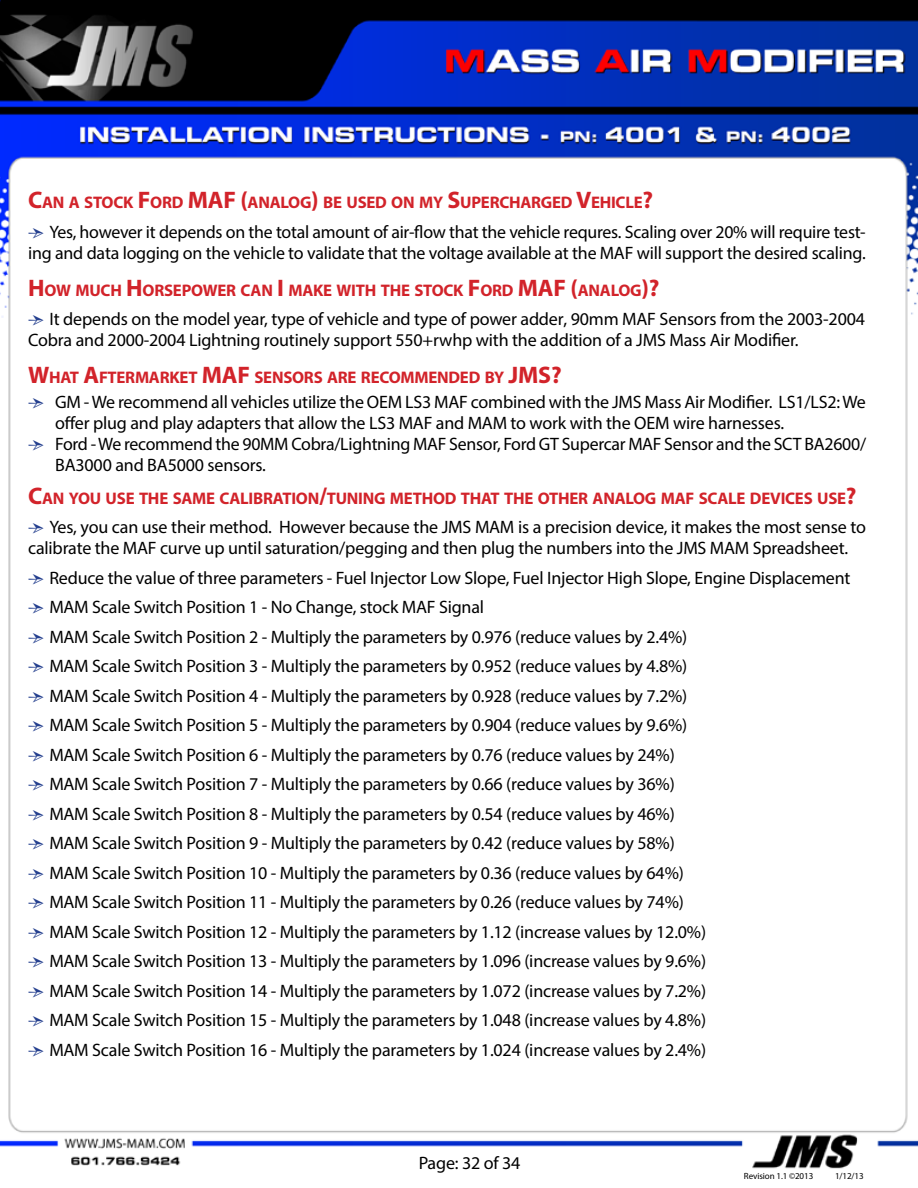
<style>
.page{position:relative;width:918px;height:1188px;background:#fff}
.page>*{position:absolute;margin:0;border:0;box-sizing:border-box;transform-origin:0 0}
.t1{font:18px/29.5px "Myriad Pro";letter-spacing:-.01em;color:#000}
.t2{font:700 16.8px "Myriad Pro";letter-spacing:-.015em;color:#d2232a}
.t3{font:9px "Myriad Pro";letter-spacing:-.01em;color:#000}
.s1{font-size:24px}
.s2{font-family:"Minion Pro";font-weight:600;color:#25408f}
</style>
<div class="page">
<img style="left:0;top:0;width:918px;height:1169px">
<p class="t2" style="left:28px;top:192px;width:627px"><span class="s1">C</span>AN A STOCK <span class="s1">F</span>ORD <span class="s1">MAF (</span>ANALOG<span class="s1">)</span> BE USED ON MY <span class="s1">S</span>UPERCHARGED <span class="s1">V</span>EHICLE<span class="s1">?</span></p>
<p class="t1" style="left:28px;top:221px;width:839px;line-height:21px"><span class="s2">Ӻ</span> Yes, however it depends on the total amount of air-flow that the vehicle requres. Scaling over 20% will require test&shy;ing and data logging on the vehicle to validate that the voltage available at the MAF will support the desired scaling.</p>
<p class="t2" style="left:28px;top:279px;width:633px"><span class="s1">H</span> OW MUCH <span class="s1">H</span> ORSEPOWER CAN <span class="s1">I</span> MAKE WITH THE STOCK <span class="s1">F</span>ORD <span class="s1">MAF (</span>ANALOG<span class="s1">)?</span></p>
<p class="t1" style="left:28px;top:308px;width:838px;line-height:21px"><span class="s2">Ӻ</span> It depends on the model year, type of vehicle and type of power adder, 90mm MAF Sensors from the 2003-2004<br>Cobra and 2000-2004 Lightning routinely support 550+rwhp with the addition of a JMS Mass Air Modifier.</p>
<p class="t2" style="left:28px;top:366px;width:535px"><span class="s1">W</span>HAT <span class="s1">A</span>FTERMARKET <span class="s1">MAF</span> SENSORS ARE RECOMMENDED BY <span class="s1">JMS?</span></p>
<p class="t1" style="left:28px;top:387px;width:839px"><span class="s2">Ӻ</span> GM - We recommend all vehicles utilize the OEM LS3 MAF combined with the JMS Mass Air Modifier. LS1/LS2: We</p>
<p class="t1" style="left:55px;top:408px;width:731px">offer plug and play adapters that allow the LS3 MAF and MAM to work with the OEM wire harnesses.</p>
<p class="t1" style="left:28px;top:429px;width:840px"><span class="s2">Ӻ</span> Ford - We recommend the 90MM Cobra/Lightning MAF Sensor, Ford GT Supercar MAF Sensor and the SCT BA2600/</p>
<p class="t1" style="left:55px;top:450px;width:212px">BA3000 and BA5000 sensors.</p>
<p class="t2" style="left:28px;top:487px;width:830px"><span class="s1">C</span>AN YOU USE THE SAME CALIBRATION<span class="s1">/</span>TUNING METHOD THAT THE OTHER ANALOG MAF SCALE DEVICES USE<span class="s1">?</span></p>
<p class="t1" style="left:28px;top:516px;width:839px;line-height:21px"><span class="s2">Ӻ</span> Yes, you can use their method. However because the JMS MAM is a precision device, it makes the most sense to calibrate the MAF curve up until saturation/pegging and then plug the numbers into the JMS MAM Spreadsheet.</p>
<p class="t1" style="left:28px;top:563px;width:824px"><span class="s2">Ӻ</span> Reduce the value of three parameters - Fuel Injector Low Slope, Fuel Injector High Slope, Engine Displacement <span class="s2">Ӻ</span> MAM Scale Switch Position 1 - No Change, stock MAF Signal<br><span class="s2">Ӻ</span> MAM Scale Switch Position 2 - Multiply the parameters by 0.976 (reduce values by 2.4%)<br><span class="s2">Ӻ</span> MAM Scale Switch Position 3 - Multiply the parameters by 0.952 (reduce values by 4.8%)<br><span class="s2">Ӻ</span> MAM Scale Switch Position 4 - Multiply the parameters by 0.928 (reduce values by 7.2%)<br><span class="s2">Ӻ</span> MAM Scale Switch Position 5 - Multiply the parameters by 0.904 (reduce values by 9.6%)<br><span class="s2">Ӻ</span> MAM Scale Switch Position 6 - Multiply the parameters by 0.76 (reduce values by 24%)<br><span class="s2">Ӻ</span> MAM Scale Switch Position 7 - Multiply the parameters by 0.66 (reduce values by 36%)<br><span class="s2">Ӻ</span> MAM Scale Switch Position 8 - Multiply the parameters by 0.54 (reduce values by 46%)<br><span class="s2">Ӻ</span> MAM Scale Switch Position 9 - Multiply the parameters by 0.42 (reduce values by 58%)<br><span class="s2">Ӻ</span> MAM Scale Switch Position 10 - Multiply the parameters by 0.36 (reduce values by 64%)<br><span class="s2">Ӻ</span> MAM Scale Switch Position 11 - Multiply the parameters by 0.26 (reduce values by 74%)<br><span class="s2">Ӻ</span> MAM Scale Switch Position 12 - Multiply the parameters by 1.12 (increase values by 12.0%)<br><span class="s2">Ӻ</span> MAM Scale Switch Position 13 - Multiply the parameters by 1.096 (increase values by 9.6%)<br><span class="s2">Ӻ</span> MAM Scale Switch Position 14 - Multiply the parameters by 1.072 (increase values by 7.2%)<br><span class="s2">Ӻ</span> MAM Scale Switch Position 15 - Multiply the parameters by 1.048 (increase values by 4.8%)<br><span class="s2">Ӻ</span> MAM Scale Switch Position 16 - Multiply the parameters by 1.024 (increase values by 2.4%)</p>
<p class="t1" style="left:419px;top:1148px;width:103px">Page: 32 of 34</p>
<p class="t3" style="left:744px;top:1170px;width:71px">Revision 1.1 ©2013</p>
<p class="t3" style="left:835px;top:1170px;width:30px">1/12/13</p>
</div>
